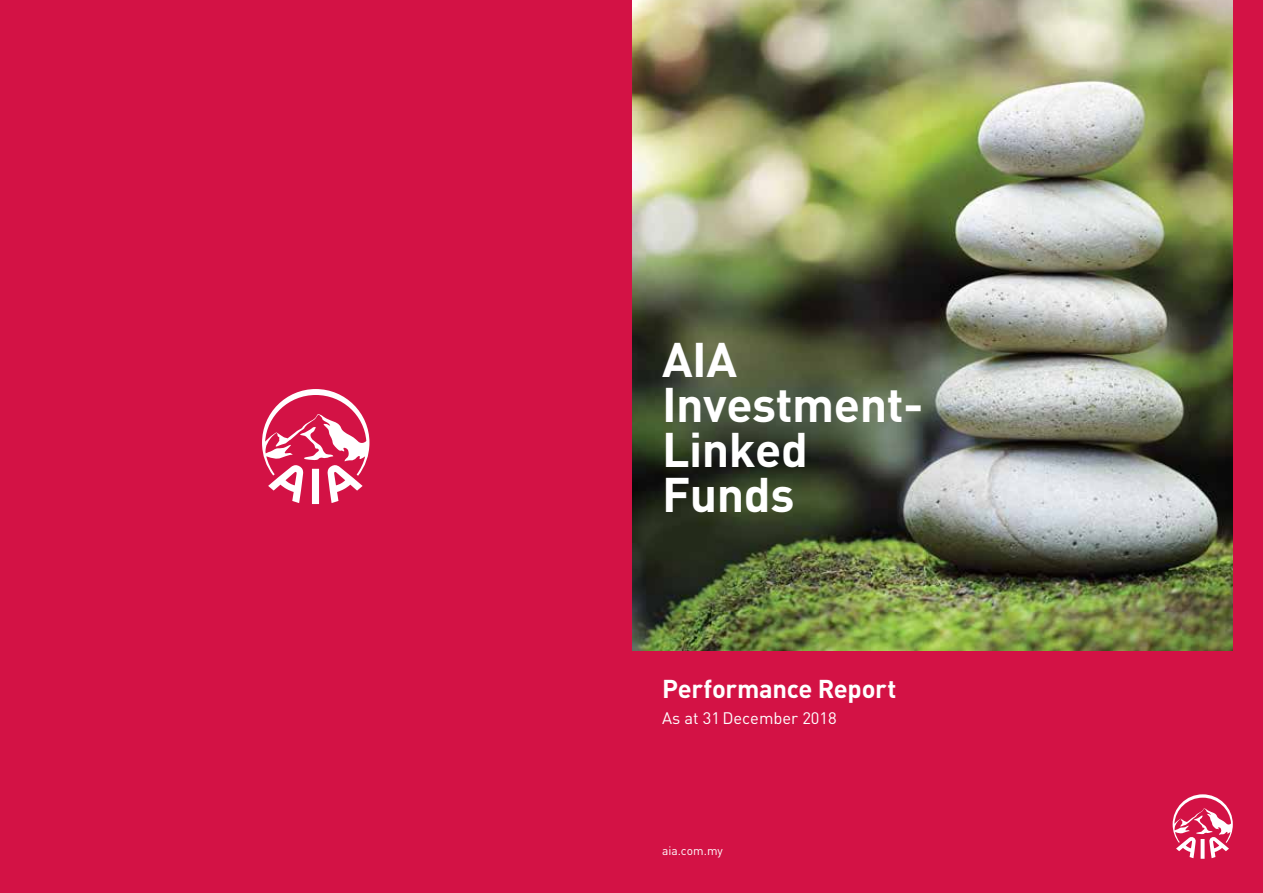
<style>
.page{position:relative;width:1263px;height:893px;background:#fff}
.page>*{position:absolute;margin:0;border:0;box-sizing:border-box;transform-origin:0 0}
.t1{font:700 48px/45px "DINOT";letter-spacing:-.01em;color:#fff}
.t2{font:700 25.5px "DINOT";letter-spacing:-.015em;color:#fff}
.t3{font:16.5px "DINOT";color:#fff}
.t4{font:12px "DINOT";color:#fff}
</style>
<div class="page">
<div style="left:631px;top:0;width:632px;height:893px;background:#d31245"></div>
<svg style="left:1173px;top:794px;width:60px;height:65px"></svg>
<img style="left:632px;top:0;width:601px;height:650px">
<div style="left:0;top:0;width:631px;height:893px;background:#d31245"></div>
<svg style="left:262px;top:389px;width:107px;height:115px"></svg>
<p class="t1" style="left:662px;top:335px;width:263px">AIA<br>Investment-<br>Linked<br>Funds</p>
<p class="t2" style="left:662px;top:672px;width:236px">Performance Report</p>
<p class="t3" style="left:662px;top:708px;width:176px">As at 31December 2018</p>
<p class="t4" style="left:662px;top:843px;width:62px">aia.com.my</p>
</div>
